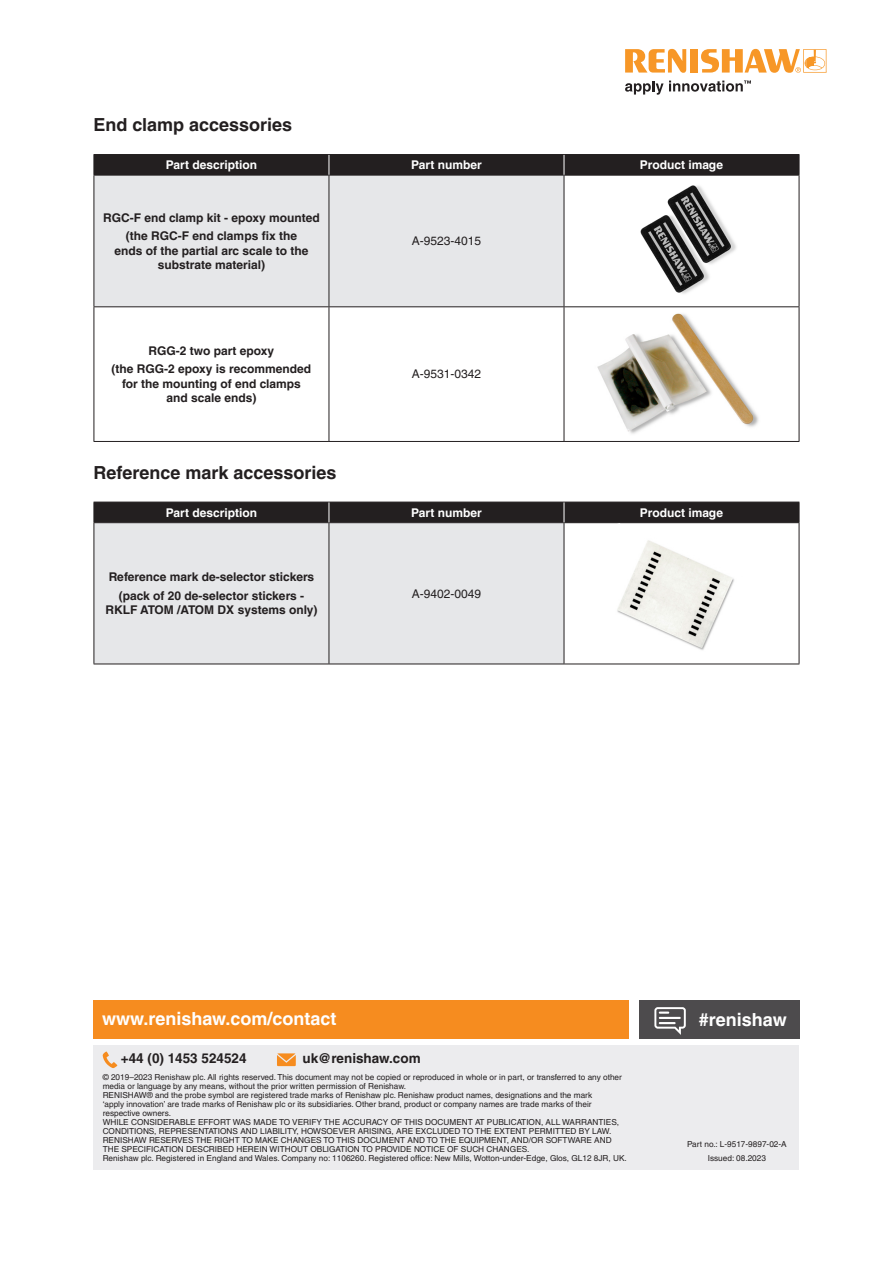
<style>
.page{position:relative;width:893px;height:1263px;background:#fff}
.page>*{position:absolute;margin:0;border:0;box-sizing:border-box;transform-origin:0 0}
.Heading_4__12pt_Bold{font:700 18px "Helvetica LT Pro";color:#231f20}
.back_page_URL_white___hashtag{font:700 18px "Helvetica LT Pro";color:#fff}
.back_page_contact_details{font:700 13.5px "Helvetica LT Pro";color:#231f20}
.Column_1_bold_text{font:700 12px/14.4px "Helvetica LT Pro";color:#231f20;text-align:center}
.Inside_Table_header_centred{font:700 12px "Helvetica LT Pro";color:#fff}
.Table_body_text_centred{font:12px "Helvetica LT Pro";color:#231f20}
.Disclaimer{font:8.25px/9px "Helvetica LT Pro";color:#231f20}
.Part_No{font:8.25px "Helvetica LT Pro";color:#231f20}
</style>
<div class="page">
<div style="left:94px;top:1045px;width:705px;height:124px;background:#ececee"></div>
<svg style="left:103px;top:1051px;width:14px;height:17px"></svg>
<svg style="left:277px;top:1053px;width:19px;height:13px"></svg>
<div style="left:639px;top:1000px;width:160px;height:39px;background:#4d4b4d"></div>
<svg style="left:654px;top:1007px;width:32px;height:28px"></svg>
<div style="left:94px;top:1000px;width:535px;height:39px;background:#f68c1f"></div>
<div style="left:95px;top:176px;width:469px;height:130px;background:#e6e7e9"></div>
<svg style="left:95px;top:307px;width:469px;height:134px"></svg>
<hr style="left:329px;top:154px;width:235px;height:1px;background:#231f20">
<hr style="left:564px;top:154px;width:235px;height:1px;background:#231f20">
<hr style="left:94px;top:175px;width:235px;height:1px;background:#231f20">
<hr style="left:329px;top:175px;width:235px;height:1px;background:#231f20">
<hr style="left:564px;top:175px;width:235px;height:1px;background:#231f20">
<hr style="left:94px;top:176px;width:1px;height:130px;background:#231f20">
<hr style="left:329px;top:176px;width:1px;height:130px;background:#231f20">
<hr style="left:564px;top:176px;width:1px;height:130px;background:#231f20">
<hr style="left:799px;top:176px;width:1px;height:130px;background:#231f20">
<hr style="left:94px;top:306px;width:235px;height:1px;background:#231f20">
<hr style="left:94px;top:307px;width:1px;height:134px;background:#231f20">
<hr style="left:329px;top:306px;width:235px;height:1px;background:#231f20">
<hr style="left:329px;top:307px;width:1px;height:134px;background:#231f20">
<hr style="left:564px;top:306px;width:235px;height:1px;background:#231f20">
<hr style="left:564px;top:307px;width:1px;height:134px;background:#231f20">
<hr style="left:799px;top:307px;width:1px;height:134px;background:#231f20">
<hr style="left:94px;top:441px;width:235px;height:1px;background:#231f20">
<hr style="left:329px;top:441px;width:235px;height:1px;background:#231f20">
<hr style="left:564px;top:441px;width:235px;height:1px;background:#231f20">
<hr style="left:94px;top:154px;width:235px;height:1px;background:#231f20">
<div style="left:94px;top:155px;width:706px;height:20px;background:#231f20"></div>
<img style="left:640px;top:185px;width:96px;height:109px">
<img style="left:597px;top:313px;width:162px;height:121px">
<div style="left:95px;top:523px;width:469px;height:141px;background:#e6e7e9"></div>
<hr style="left:94px;top:523px;width:1px;height:141px;background:#231f20">
<hr style="left:329px;top:523px;width:1px;height:141px;background:#231f20">
<hr style="left:564px;top:523px;width:1px;height:141px;background:#231f20">
<hr style="left:799px;top:523px;width:1px;height:141px;background:#231f20">
<hr style="left:94px;top:664px;width:235px;height:1px;background:#231f20">
<hr style="left:329px;top:664px;width:235px;height:1px;background:#231f20">
<hr style="left:564px;top:664px;width:235px;height:1px;background:#231f20">
<div style="left:94px;top:502px;width:706px;height:21px;background:#231f20"></div>
<img style="left:606px;top:523px;width:151px;height:127px">
<svg style="left:625px;top:49px;width:61px;height:24px"></svg>
<div style="left:690px;top:49px;width:8px;height:24px;background:#f79727"></div>
<svg style="left:701px;top:49px;width:125px;height:24px"></svg>
<svg style="left:625px;top:80px;width:126px;height:15px"></svg>
<p class="Heading_4__12pt_Bold" style="left:94px;top:114px;width:200px">End clamp accessories</p>
<p class="Inside_Table_header_centred" style="left:166px;top:158px;width:93px">Part description</p>
<p class="Inside_Table_header_centred" style="left:411px;top:158px;width:72px">Part number</p>
<p class="Inside_Table_header_centred" style="left:640px;top:158px;width:85px">Product image</p>
<p class="Column_1_bold_text" style="left:103px;top:210px;width:218px">RGC-F end clamp kit - epoxy mounted</p>
<p class="Column_1_bold_text" style="left:114px;top:229px;width:196px">(the RGC-F end clamps fix the ends of the partial arc scale to the substrate material)</p>
<p class="Table_body_text_centred" style="left:412px;top:234px;width:71px">A-9523-4015</p>
<p class="Column_1_bold_text" style="left:149px;top:343px;width:127px">RGG-2 two part epoxy</p>
<p class="Column_1_bold_text" style="left:112px;top:362px;width:201px">(the RGG-2 epoxy is recommended for the mounting of end clamps and scale ends)</p>
<p class="Table_body_text_centred" style="left:412px;top:367px;width:71px">A-9531-0342</p>
<p class="Heading_4__12pt_Bold" style="left:94px;top:461px;width:244px">Reference mark accessories</p>
<p class="Inside_Table_header_centred" style="left:166px;top:505px;width:93px">Part description</p>
<p class="Inside_Table_header_centred" style="left:411px;top:505px;width:72px">Part number</p>
<p class="Inside_Table_header_centred" style="left:640px;top:505px;width:85px">Product image</p>
<p class="Column_1_bold_text" style="left:109px;top:570px;width:207px">Reference mark de-selector stickers</p>
<p class="Column_1_bold_text" style="left:105px;top:588px;width:214px">(pack of 20 de-selector stickers -<br>RKLF ATOM /ATOM DX systems only)</p>
<p class="Table_body_text_centred" style="left:412px;top:586px;width:71px">A-9402-0049</p>
<p class="back_page_URL_white___hashtag" style="left:102px;top:1007px;width:236px">www.renishaw.com/contact</p>
<p class="back_page_contact_details" style="left:121px;top:1050px;width:127px">+44 (0) 1453 524524</p>
<p class="back_page_contact_details" style="left:302px;top:1050px;width:120px">uk@renishaw.com</p>
<p class="Disclaimer" style="left:103px;top:1072px;width:521px">© 2019–2023 Renishaw plc. All rights reserved. This document may not be copied or reproduced in whole or in part, or transferred to any other media or language by any means, without the prior written permission of Renishaw.</p>
<p class="Disclaimer" style="left:103px;top:1090px;width:491px;text-align:justify">RENISHAW® and the probe symbol are registered trade marks of Renishaw plc. Renishaw product names, designations and the mark ‘apply innovation’ are trade marks of Renishaw plc or its subsidiaries. Other brand, product or company names are trade marks of their respective owners.</p>
<p class="Disclaimer" style="left:103px;top:1117px;width:518px">WHILE CONSIDERABLE EFFORT WAS MADE TO VERIFY THE ACCURACY OF THIS DOCUMENT AT PUBLICATION, ALL WARRANTIES, CONDITIONS, REPRESENTATIONS AND LIABILITY, HOWSOEVER ARISING, ARE EXCLUDED TO THE EXTENT PERMITTED BY LAW.<br>RENISHAW RESERVES THE RIGHT TO MAKE CHANGES TO THIS DOCUMENT AND TO THE EQUIPMENT, AND/OR SOFTWARE AND THE SPECIFICATION DESCRIBED HEREIN WITHOUT OBLIGATION TO PROVIDE NOTICE OF SUCH CHANGES.</p>
<p class="Disclaimer" style="left:103px;top:1153px;width:526px">Renishaw plc. Registered in England and Wales. Company no: 1106260. Registered office: New Mills, Wotton-under-Edge, Glos, GL12 8JR, UK.</p>
<h1 class="back_page_URL_white___hashtag" style="left:699px;top:1009px;width:89px">#renishaw</h1>
<p class="Part_No" style="left:687px;top:1139px;width:101px">Part no.: L-9517-9897-02-A</p>
<p class="Part_No" style="left:708px;top:1153px;width:60px">Issued: 08.2023</p>
</div>
